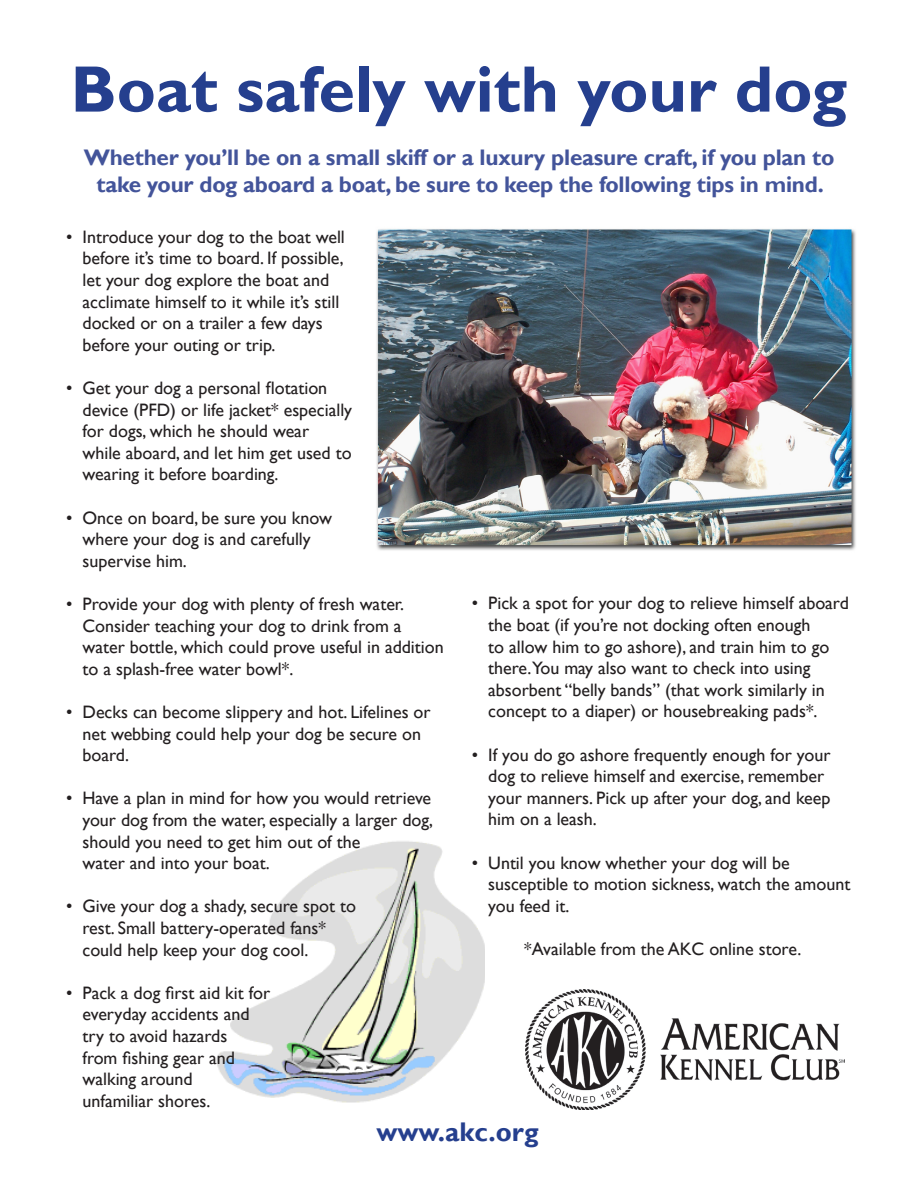
<style>
.page{position:relative;width:918px;height:1188px;background:#fff}
.page>*{position:absolute;margin:0;border:0;box-sizing:border-box;transform-origin:0 0}
.t1{font:700 66px "Gill Sans";color:#253f8e}
.t2{font:700 27px "Gill Sans";color:#253f8e}
.t3{font:700 22.5px/27px "Gill Sans";letter-spacing:-.01em;color:#43549a;text-align:center}
.t4{font:18px/21.6px "Gill Sans";color:#231f20}
</style>
<div class="page">
<img style="left:216px;top:841px;width:268px;height:262px">
<img style="left:526px;top:990px;width:318px;height:120px">
<img style="left:376px;top:229px;width:480px;height:322px">
<p class="t1" style="left:71px;top:50px;width:778px">Boat safely with your dog</p>
<p class="t3" style="left:84px;top:144px;width:752px">Whether you’ll be on a small skiff or a luxury pleasure craft, if you plan to take your dog aboard a boat, be sure to keep the following tips in mind.</p>
<p class="t4" style="left:82px;top:226px;width:264px;text-indent:-16px">• Introduce your dog to the boat well before it’s time to board. If possible, let your dog explore the boat and acclimate himself to it while it’s still docked or on a trailer a few days before your outing or trip.</p>
<p class="t4" style="left:82px;top:378px;width:271px;text-indent:-16px">• Get your dog a personal flotation device (PFD) or life jacket* especially for dogs, which he should wear while aboard, and let him get used to wearing it before boarding.</p>
<p class="t4" style="left:82px;top:507px;width:251px;text-indent:-16px">• Once on board, be sure you know where your dog is and carefully supervise him.</p>
<p class="t4" style="left:82px;top:594px;width:363px;text-indent:-16px">• Provide your dog with plenty of fresh water.<br>Consider teaching your dog to drink from a water bottle, which could prove useful in addition to a splash-free water bowl*.</p>
<p class="t4" style="left:82px;top:702px;width:350px;text-indent:-16px">• Decks can become slippery and hot. Lifelines or net webbing could help your dog be secure on board.</p>
<p class="t4" style="left:82px;top:788px;width:352px;text-indent:-16px">• Have a plan in mind for how you would retrieve your dog from the water, especially a larger dog, should you need to get him out of the<br>water and into your boat.</p>
<p class="t4" style="left:82px;top:896px;width:275px;text-indent:-16px">• Give your dog a shady, secure spot to rest. Small battery-operated fans* could help keep your dog cool.</p>
<p class="t4" style="left:82px;top:982px;width:189px;text-indent:-16px">• Pack a dog first aid kit for everyday accidents and try to avoid hazards<br>from fishing gear and walking around<br>unfamiliar shores.</p>
<p class="t4" style="left:488px;top:593px;width:362px;text-indent:-16px">• Pick a spot for your dog to relieve himself aboard the boat (if you’re not docking often enough<br>to allow him to go ashore), and train him to go there.You may also want to check into using absorbent “belly bands” (that work similarly in concept to a diaper) or housebreaking pads*.</p>
<p class="t4" style="left:488px;top:744px;width:344px;text-indent:-16px">• If you do go ashore frequently enough for your dog to relieve himself and exercise, remember your manners. Pick up after your dog, and keep him on a leash.</p>
<p class="t4" style="left:488px;top:852px;width:364px;text-indent:-16px">• Until you know whether your dog will be susceptible to motion sickness, watch the amount you feed it.</p>
<p class="t4" style="left:524px;top:939px;width:279px">*Available from the AKC online store.</p>
<p class="t2" style="left:376px;top:1115px;width:164px">www.akc.org</p>
</div>
